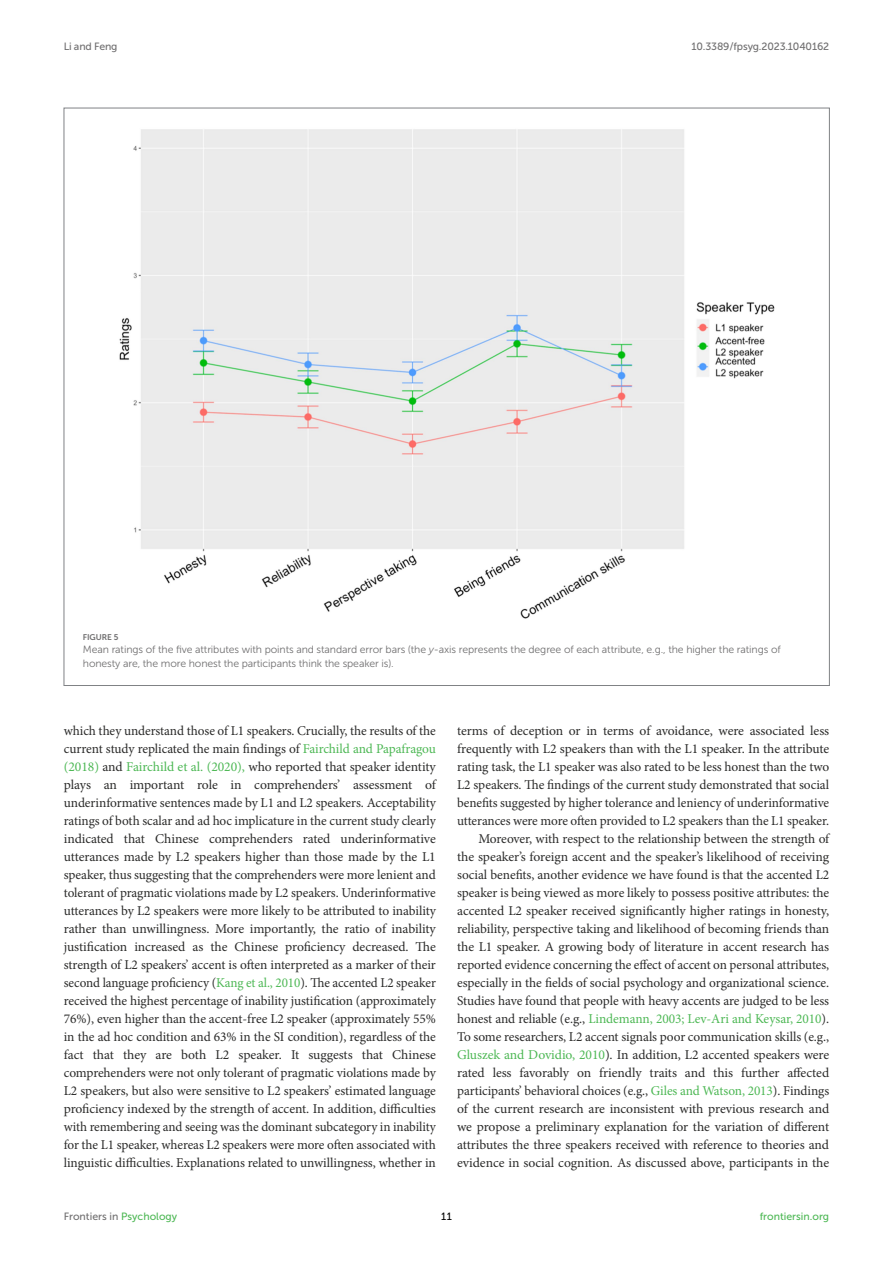
<style>
.page{position:relative;width:893px;height:1263px;background:#fff}
.page>*{position:absolute;margin:0;border:0;box-sizing:border-box;transform-origin:0 0}
.TEXT_FLUSH{font:13.5px/18px "Minion Pro";letter-spacing:-.005em;color:#2b2b2a;text-align:justify}
.TEXT{font:13.5px/18px "Minion Pro";letter-spacing:-.005em;color:#2b2b2a;text-align:justify}
.FIG_LEG{font:10.5px/13.5px "Museo Sans 300";letter-spacing:-.01em;color:#706f70}
.t1{font:10.5px "Museo Sans 500";letter-spacing:-.015em;color:#706f70}
.t2{font:10.5px "Museo Sans 500";color:#4eb855}
.t3{font:10.5px "Museo Sans 500";color:#000}
.FIG_HD{font:8.25px "Museo Sans 700";letter-spacing:-.01em;color:#706f70}
.s1{font-style:italic}
.s2{color:#4eb855}
</style>
<div class="page">
<img style="left:119px;top:129px;width:656px;height:490px">
<p class="t1" style="left:64px;top:41px;width:55px">Li and Feng</p>
<p class="t1" style="left:692px;top:41px;width:139px">10.3389/fpsyg.2023.1040162</p>
<p class="FIG_HD" style="left:83px;top:632px;width:37px">FIGURE 5</p>
<p class="FIG_LEG" style="left:83px;top:643px;width:699px">Mean ratings of the five attributes with points and standard error bars (the <span class="s1">y</span>-axis represents the degree of each attribute, e.g., the higher the ratings of honesty are, the more honest the participants think the speaker is).</p>
<p class="TEXT_FLUSH" style="left:64px;top:722px;width:374px">which they understand those of L1 speakers. Crucially, the results of the current study replicated the main findings of <span class="s2">Fairchild and Papafragou (2018)</span> and <span class="s2">Fairchild et al. (2020),</span> who reported that speaker identity plays an important role in comprehenders’ assessment of underinformative sentences made by L1 and L2 speakers. Acceptability ratings of both scalar and ad hoc implicature in the current study clearly indicated that Chinese comprehenders rated underinformative utterances made by L2 speakers higher than those made by the L1 speaker, thus suggesting that the comprehenders were more lenient and tolerant of pragmatic violations made by L2 speakers. Underinformative utterances by L2 speakers were more likely to be attributed to inability rather than unwillingness. More importantly, the ratio of inability justification increased as the Chinese proficiency decreased. The strength of L2 speakers’ accent is often interpreted as a marker of their second language proficiency (<span class="s2">Kang et al., 2010</span>). The accented L2 speaker received the highest percentage of inability justification (approximately 76%), even higher than the accent-free L2 speaker (approximately 55% in the ad hoc condition and 63% in the SI condition), regardless of the fact that they are both L2 speaker. It suggests that Chinese comprehenders were not only tolerant of pragmatic violations made by L2 speakers, but also were sensitive to L2 speakers’ estimated language proficiency indexed by the strength of accent. In addition, difficulties with remembering and seeing was the dominant subcategory in inability for the L1 speaker, whereas L2 speakers were more often associated with linguistic difficulties. Explanations related to unwillingness, whether in</p>
<p class="TEXT_FLUSH" style="left:457px;top:722px;width:374px">terms of deception or in terms of avoidance, were associated less frequently with L2 speakers than with the L1 speaker. In the attribute rating task, the L1 speaker was also rated to be less honest than the two L2 speakers. The findings of the current study demonstrated that social benefits suggested by higher tolerance and leniency of underinformative utterances were more often provided to L2 speakers than the L1 speaker.</p>
<p class="TEXT" style="left:457px;top:830px;width:374px;text-indent:21px">Moreover, with respect to the relationship between the strength of the speaker’s foreign accent and the speaker’s likelihood of receiving social benefits, another evidence we have found is that the accented L2 speaker is being viewed as more likely to possess positive attributes: the accented L2 speaker received significantly higher ratings in honesty, reliability, perspective taking and likelihood of becoming friends than the L1 speaker. A growing body of literature in accent research has reported evidence concerning the effect of accent on personal attributes, especially in the fields of social psychology and organizational science.<br>Studies have found that people with heavy accents are judged to be less honest and reliable (e.g., <span class="s2">Lindemann, 2003; Lev-Ari and Keysar, 2010</span>).<br>To some researchers, L2 accent signals poor communication skills (e.g., <span class="s2">Gluszek and Dovidio, 2010</span>). In addition, L2 accented speakers were rated less favorably on friendly traits and this further affected participants’ behavioral choices (e.g., <span class="s2">Giles and Watson, 2013</span>). Findings of the current research are inconsistent with previous research and we propose a preliminary explanation for the variation of different attributes the three speakers received with reference to theories and evidence in social cognition. As discussed above, participants in the</p>
<p class="t1" style="left:64px;top:1211px;width:115px">Frontiers in <span class="s2">Psychology</span></p>
<p class="t3" style="left:441px;top:1211px;width:12px">11</p>
<p class="t2" style="left:760px;top:1211px;width:71px">frontiersin.org</p>
</div>
